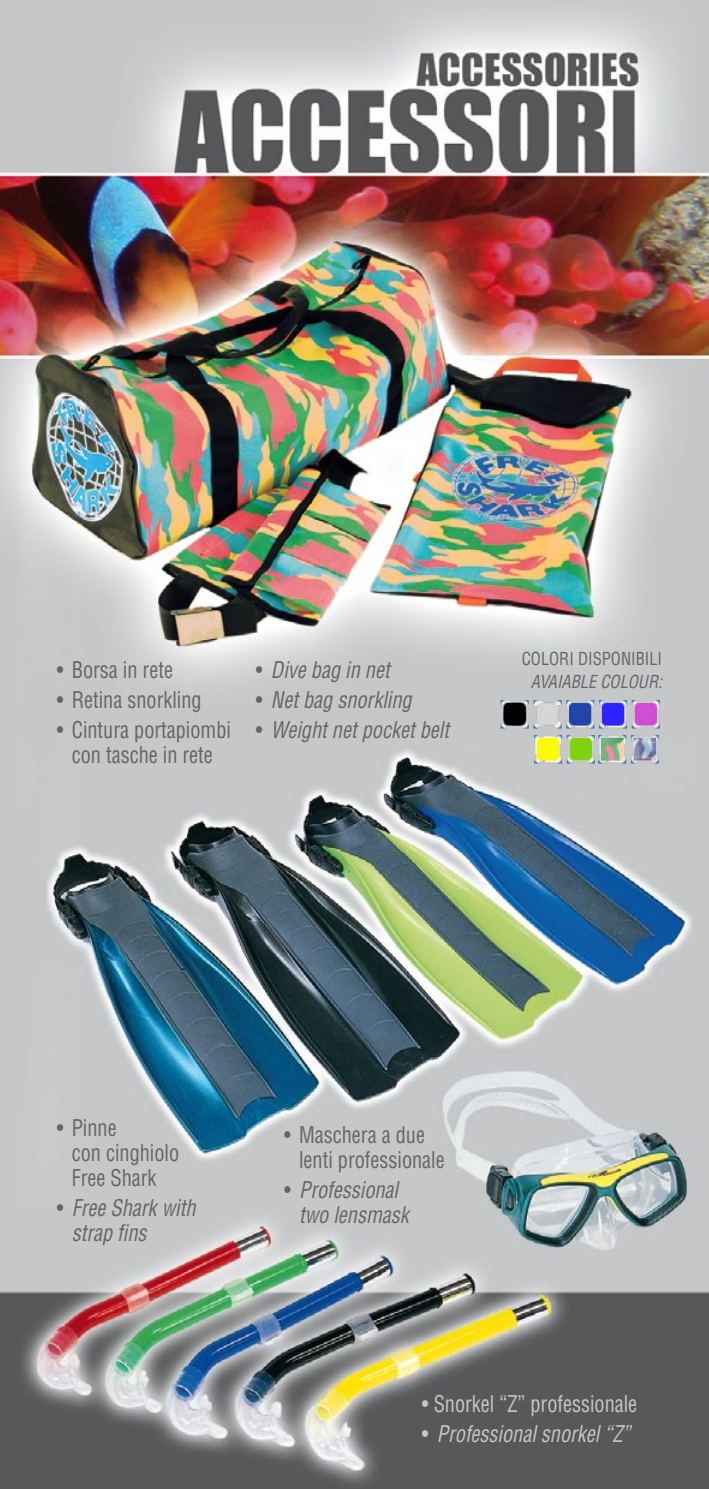
<style>
.page{position:relative;width:709px;height:1489px;background:#fff}
.page>*{position:absolute;margin:0;border:0;box-sizing:border-box;transform-origin:0 0}
.t1{font:condensed 22.5px/25px "Helvetica";color:#646567;scale:.9 1}
.t2{font:italic condensed 22.5px/25px "Helvetica";color:#646567;scale:.9 1}
.t3{font:condensed 22.5px "Helvetica";color:#c5c6c8;scale:.9 1}
.t4{font:italic condensed 22.5px "Helvetica";color:#c5c6c8;scale:.9 1}
.t5{font:condensed 17.5px "Helvetica";color:#646567;scale:.94 1}
.t6{font:italic condensed 17.5px "Helvetica";letter-spacing:-.02em;color:#646567;scale:.94 1}
.s1{font-style:normal}
</style>
<div class="page">
<img style="left:0;top:0;width:709px;height:1488px">
<img style="left:531px;top:733px;width:133px;height:37px">
<img style="left:492px;top:698px;width:171px;height:37px">
<p class="t1" style="left:57px;top:656px;width:131px">• Borsa in rete</p>
<p class="t1" style="left:57px;top:686px;width:162px">• Retina snorkling</p>
<p class="t1" style="left:57px;top:716px;width:195px;text-align:center">• Cintura portapiombi con tasche in rete</p>
<p class="t2" style="left:256px;top:656px;width:150px"><span class="s1">•</span> Dive bag in net</p>
<p class="t2" style="left:256px;top:686px;width:174px"><span class="s1">•</span> Net bag snorkling</p>
<p class="t2" style="left:256px;top:716px;width:216px"><span class="s1">•</span> Weight net pocket belt</p>
<p class="t5" style="left:522px;top:648px;width:95px">COLORI disponi</p>
<p class="t5" style="left:635px;top:648px;width:16px">bili</p>
<p class="t6" style="left:531px;top:670px;width:28px">Avaiab</p>
<p class="t6" style="left:580px;top:670px;width:89px">le colour:</p>
<p class="t1" style="left:72px;top:1115px;width:121px;text-indent:-15px">• Pinne<br>con cinghiolo<br>Free Shark</p>
<p class="t2" style="left:72px;top:1195px;width:139px;text-indent:-15px"><span class="s1">•</span> Free Shark with strap fins</p>
<p class="t1" style="left:299px;top:1122px;width:163px;text-indent:-15px">• Maschera a due lenti professionale</p>
<p class="t2" style="left:299px;top:1177px;width:123px;text-indent:-15px"><span class="s1">•</span> Professional two lensmask</p>
<p class="t3" style="left:422px;top:1389px;width:241px">• Snorkel “Z” professionale</p>
<p class="t4" style="left:422px;top:1419px;width:233px"><span class="s1">•</span> Professional snorkel “Z”</p>
</div>
